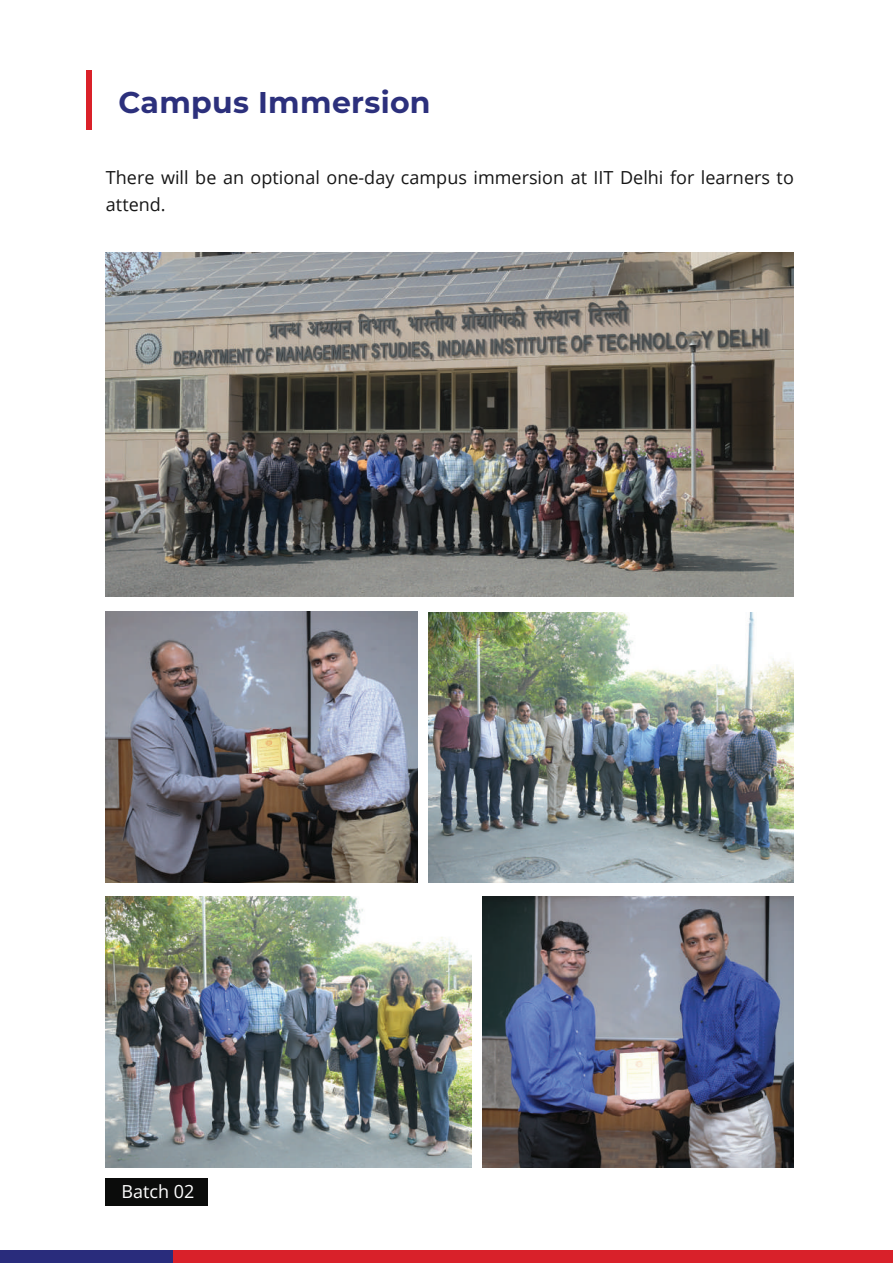
<style>
.page{position:relative;width:893px;height:1263px;background:#fff}
.page>*{position:absolute;margin:0;border:0;box-sizing:border-box;transform-origin:0 0}
.t1{font:700 30px "Montserrat";letter-spacing:.01em;color:#2c307c}
.t2{font:18px/27px "Open Sans";color:#161616}
.t3{font:18px "Open Sans";color:#fff}
</style>
<div class="page">
<div style="left:1px;top:1250px;width:892px;height:13px;background:#d9212a"></div>
<div style="left:1px;top:1250px;width:172px;height:13px;background:#292c7c"></div>
<div style="left:86px;top:70px;width:5px;height:59px;background:#da2129"></div>
<div style="left:106px;top:1178px;width:102px;height:27px;background:#0b0c0b"></div>
<img style="left:106px;top:612px;width:311px;height:270px">
<img style="left:482px;top:896px;width:312px;height:271px">
<img style="left:428px;top:612px;width:366px;height:270px">
<img style="left:106px;top:896px;width:366px;height:271px">
<img style="left:106px;top:252px;width:688px;height:345px">
<h1 class="t1" style="left:118px;top:81px;width:314px">Campus Immersion</h1>
<p class="t2" style="left:106px;top:164px;width:689px">There will be an optional one-day campus immersion at IIT Delhi for learners to attend.</p>
<p class="t3" style="left:121px;top:1179px;width:74px">Batch 02</p>
</div>
